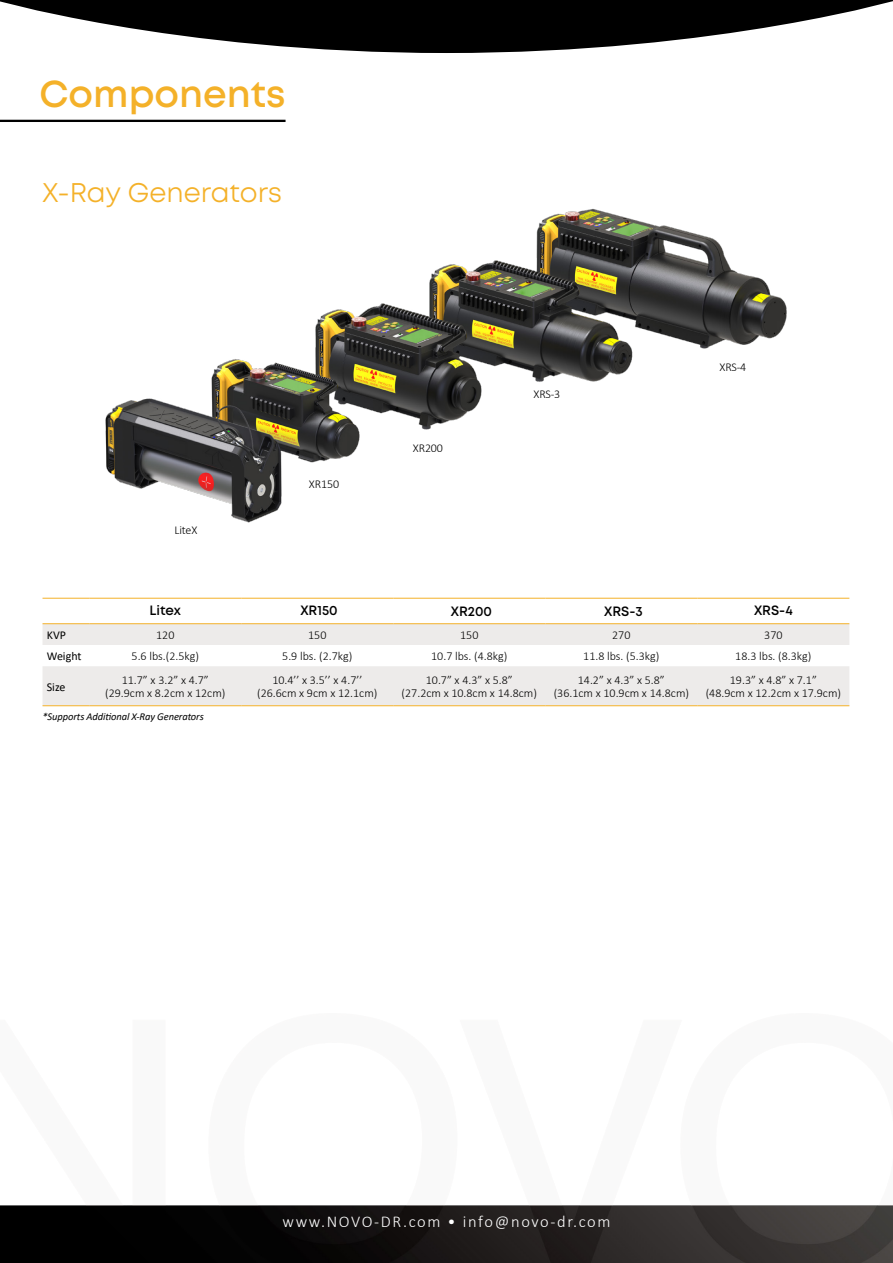
<style>
.page{position:relative;width:893px;height:1263px;background:#fff}
.page>*{position:absolute;margin:0;border:0;box-sizing:border-box;transform-origin:0 0}
.t1{font:600 37.5px "Mont";color:#f4b129}
.t2{font:27px "Mont";color:#f4b129}
.t3{font:300 16.5px "Calibri";letter-spacing:.1em;color:#fff}
.t4{font:600 13.5px "Mont";color:#000}
.t5{font:300 12px/13.5px "Calibri";color:#000;text-align:center}
.t6{font:12px "Calibri";color:#000}
.t7{font:italic 10.5px "Calibri";letter-spacing:-.01em;color:#000}
</style>
<div class="page">
<img style="left:0;top:1205px;width:893px;height:58px">
<svg style="left:0;top:0;width:893px;height:53px;fill:#000"></svg>
<hr style="left:0;top:120px;width:286px;height:2px;background:#000">
<svg style="left:43px;top:624px;width:806px;height:81px;fill:#edebea"></svg>
<hr style="left:43px;top:705px;width:46px;height:1px;background:#f4b129">
<hr style="left:89px;top:705px;width:152px;height:1px;background:#f4b129">
<hr style="left:241px;top:705px;width:152px;height:1px;background:#f4b129">
<hr style="left:393px;top:705px;width:152px;height:1px;background:#f4b129">
<hr style="left:545px;top:705px;width:152px;height:1px;background:#f4b129">
<hr style="left:697px;top:705px;width:152px;height:1px;background:#f4b129">
<hr style="left:43px;top:598px;width:46px;height:1px;background:#f4b129">
<hr style="left:89px;top:598px;width:152px;height:1px;background:#f4b129">
<hr style="left:241px;top:598px;width:152px;height:1px;background:#f4b129">
<hr style="left:393px;top:598px;width:152px;height:1px;background:#f4b129">
<hr style="left:545px;top:598px;width:152px;height:1px;background:#f4b129">
<hr style="left:697px;top:598px;width:152px;height:1px;background:#f4b129">
<hr style="left:43px;top:623px;width:46px;height:1px;background:#f4b129">
<hr style="left:89px;top:623px;width:152px;height:1px;background:#f4b129">
<hr style="left:241px;top:623px;width:152px;height:1px;background:#f4b129">
<hr style="left:393px;top:623px;width:152px;height:1px;background:#f4b129">
<hr style="left:545px;top:623px;width:152px;height:1px;background:#f4b129">
<hr style="left:697px;top:623px;width:152px;height:1px;background:#f4b129">
<img style="left:105px;top:208px;width:682px;height:315px">
<h1 class="t1" style="left:40px;top:70px;width:247px">Components</h1>
<h2 class="t2" style="left:42px;top:176px;width:241px">X-Ray Generators</h2>
<p class="t5" style="left:174px;top:523px;width:24px">LiteX</p>
<p class="t5" style="left:309px;top:477px;width:32px">XR150</p>
<p class="t5" style="left:413px;top:441px;width:32px">XR200</p>
<p class="t5" style="left:533px;top:387px;width:28px">XRS-3</p>
<p class="t5" style="left:719px;top:360px;width:28px">XRS-4</p>
<p class="t4" style="left:150px;top:601px;width:33px">Litex</p>
<p class="t4" style="left:300px;top:601px;width:39px">XR150</p>
<p class="t4" style="left:451px;top:602px;width:43px">XR200</p>
<p class="t4" style="left:604px;top:602px;width:40px">XRS-3</p>
<p class="t4" style="left:754px;top:601px;width:40px">XRS-4</p>
<p class="t6" style="left:47px;top:627px;width:21px">KVP</p>
<p class="t5" style="left:156px;top:628px;width:20px">120</p>
<p class="t5" style="left:308px;top:628px;width:20px">150</p>
<p class="t5" style="left:460px;top:628px;width:20px">150</p>
<p class="t5" style="left:612px;top:628px;width:20px">270</p>
<p class="t5" style="left:764px;top:628px;width:20px">370</p>
<p class="t6" style="left:47px;top:648px;width:36px">Weight</p>
<p class="t5" style="left:132px;top:649px;width:69px">5.6 lbs.(2.5kg)</p>
<p class="t5" style="left:282px;top:649px;width:72px">5.9 lbs. (2.7kg)</p>
<p class="t5" style="left:431px;top:649px;width:78px">10.7 lbs. (4.8kg)</p>
<p class="t5" style="left:583px;top:649px;width:78px">11.8 lbs. (5.3kg)</p>
<p class="t5" style="left:735px;top:649px;width:78px">18.3 lbs. (8.3kg)</p>
<p class="t6" style="left:47px;top:678px;width:20px">Size</p>
<p class="t5" style="left:105px;top:673px;width:122px">11.7” x 3.2” x 4.7” (29.9cm x 8.2cm x 12cm)</p>
<p class="t5" style="left:257px;top:673px;width:122px">10.4’’ x 3.5’’ x 4.7’’ (26.6cm x 9cm x 12.1cm)</p>
<p class="t5" style="left:402px;top:673px;width:137px">10.7” x 4.3” x 5.8”<br>(27.2cm x 10.8cm x 14.8cm)</p>
<p class="t5" style="left:554px;top:673px;width:137px">14.2” x 4.3” x 5.8”<br>(36.1cm x 10.9cm x 14.8cm)</p>
<p class="t5" style="left:706px;top:673px;width:137px">19.3” x 4.8” x 7.1”<br>(48.9cm x 12.2cm x 17.9cm)</p>
<p class="t7" style="left:43px;top:709px;width:163px">*Supports Additional X-Ray Generators</p>
<h3 class="t3" style="left:282px;top:1211px;width:330px">www.NOVO-DR.com • info@novo-dr.com</h3>
</div>
